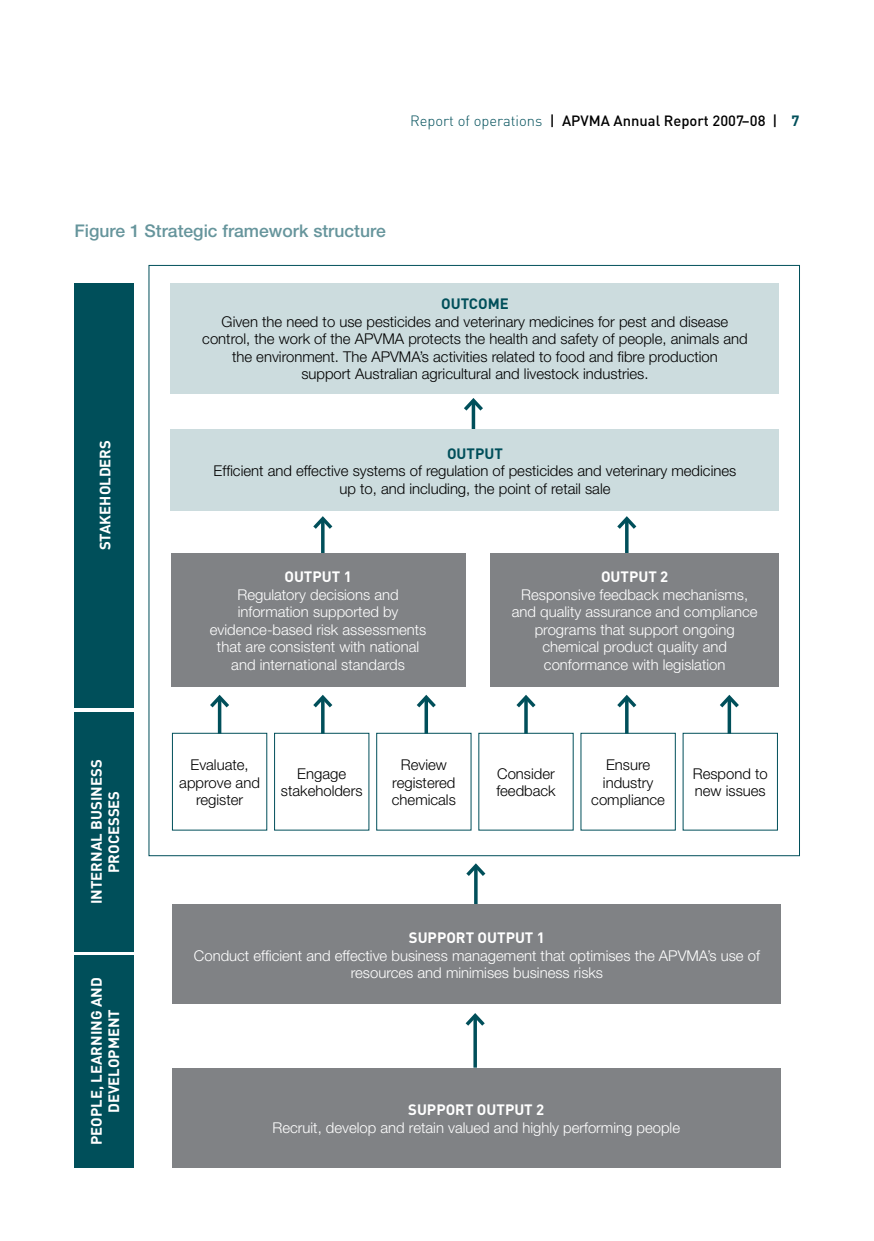
<style>
.page{position:relative;width:874px;height:1241px;background:#fff}
.page>*{position:absolute;margin:0;border:0;box-sizing:border-box;transform-origin:0 0}
.t1{font:500 17.5px "Helvetica Neue";color:#66959c}
.t2{font:300 14.88px/17.5px "Helvetica Neue";color:#000;text-align:center}
.t3{font:300 14.88px/17.5px "Helvetica Neue";color:#fff;text-align:center}
.t4{font:700 14.88px/17.5px "DIN";color:#fff;text-align:center}
.t5{font:700 14.88px "DIN";color:#004f5a}
.t6{font:500 14.7px "DIN";color:#000}
.s1{font-weight:300;color:#004f5a}
.s2{font-weight:700;color:#004f5a}
</style>
<div class="page">
<svg style="left:471px;top:414px;width:4px;height:15px"></svg>
<svg style="left:464px;top:398px;width:19px;height:16px"></svg>
<hr style="left:321px;top:518px;width:3px;height:37px;background:#004f5a">
<svg style="left:313px;top:516px;width:20px;height:16px"></svg>
<svg style="left:625px;top:532px;width:3px;height:21px"></svg>
<svg style="left:617px;top:516px;width:20px;height:16px"></svg>
<div style="left:172px;top:732px;width:95px;height:98px;border:1px solid #004f5a"></div>
<div style="left:274px;top:732px;width:95px;height:98px;border:1px solid #004f5a"></div>
<div style="left:376px;top:732px;width:95px;height:98px;border:1px solid #004f5a"></div>
<div style="left:171px;top:429px;width:607px;height:81px;background:#ccdcde"></div>
<div style="left:171px;top:283px;width:607px;height:110px;background:#ccdcde"></div>
<div style="left:171px;top:553px;width:294px;height:133px;background:#808285"></div>
<div style="left:490px;top:553px;width:288px;height:133px;background:#808285"></div>
<hr style="left:218px;top:697px;width:3px;height:36px;background:#004f5a">
<svg style="left:210px;top:694px;width:19px;height:17px"></svg>
<hr style="left:321px;top:697px;width:3px;height:36px;background:#004f5a">
<svg style="left:313px;top:694px;width:20px;height:17px"></svg>
<svg style="left:424px;top:711px;width:4px;height:22px"></svg>
<svg style="left:416px;top:694px;width:20px;height:17px"></svg>
<hr style="left:524px;top:697px;width:3px;height:36px;background:#004f5a">
<svg style="left:516px;top:695px;width:20px;height:16px"></svg>
<svg style="left:624px;top:711px;width:4px;height:22px"></svg>
<svg style="left:617px;top:694px;width:20px;height:17px"></svg>
<hr style="left:727px;top:697px;width:3px;height:36px;background:#004f5a">
<svg style="left:720px;top:694px;width:19px;height:17px"></svg>
<hr style="left:474px;top:865px;width:3px;height:40px;background:#004f5a">
<svg style="left:466px;top:863px;width:20px;height:16px"></svg>
<hr style="left:473px;top:1015px;width:3px;height:52px;background:#004f5a">
<svg style="left:465px;top:1013px;width:20px;height:16px"></svg>
<div style="left:173px;top:904px;width:607px;height:99px;background:#808285"></div>
<div style="left:172px;top:1067px;width:608px;height:99px;background:#808285"></div>
<div style="left:74px;top:283px;width:60px;height:424px;background:#004f5a"></div>
<div style="left:74px;top:711px;width:60px;height:240px;background:#004f5a"></div>
<div style="left:74px;top:954px;width:60px;height:212px;background:#004f5a"></div>
<p class="t6" style="left:410px;top:111px;width:390px"><span class="s1">Report of operations</span> | APVMA Annual Report 2007–08 | <span class="s2">7</span></p>
<p class="t1" style="left:74px;top:220px;width:312px">Figure 1 Strategic framework structure</p>
<p class="t4" style="left:96px;top:550px;width:111px;rotate:-90deg">STAKEHOLDERS</p>
<p class="t4" style="left:87px;top:904px;width:144px;rotate:-90deg">I NTERNAL BUSINESS<br>PROCESSES</p>
<p class="t4" style="left:87px;top:1144px;width:169px;rotate:-90deg">PEOPLE, LEARNING AND<br>DEVELOPMENT</p>
<p class="t5" style="left:441px;top:294px;width:69px">OUTCOM E</p>
<p class="t2" style="left:202px;top:312px;width:546px">Given the need to use pesticides and veterinary medicines for pest and disease control, the work of the APVMA protects the health and safety of people, animals and the environment. The APVMA’s activities related to food and fibre production<br>support Australian agricultural and livestock industries.</p>
<p class="t5" style="left:447px;top:443px;width:56px">OUTPUT</p>
<p class="t2" style="left:213px;top:462px;width:524px">Efficient and effective systems of regulation of pesticides and veterinary medicines up to, and including, the point of retail sale</p>
<p class="t4" style="left:284px;top:567px;width:69px">OUTPUT 1</p>
<p class="t3" style="left:210px;top:585px;width:218px">Regulatory decisions and information supported by evidence-based risk assessments that are consistent with national and international standards</p>
<p class="t4" style="left:600px;top:567px;width:69px">OUTPUT 2</p>
<p class="t3" style="left:511px;top:585px;width:247px">Responsive feedback mechanisms, and quality assurance and compliance programs that support ongoing chemical product quality and conformance with legislation</p>
<p class="t2" style="left:179px;top:755px;width:82px">Evaluate, approve and register</p>
<p class="t2" style="left:281px;top:764px;width:83px">Engage stakeholders</p>
<p class="t2" style="left:391px;top:755px;width:65px">Review registered chemicals</p>
<p class="t2" style="left:496px;top:764px;width:61px;text-align:left">Consider feedback</p>
<p class="t2" style="left:591px;top:755px;width:75px">Ensure industry compliance</p>
<p class="t2" style="left:692px;top:764px;width:76px;text-align:left">Respond to new issues</p>
<p class="t4" style="left:408px;top:928px;width:137px">SUPPORT OUTPUT 1</p>
<p class="t3" style="left:194px;top:946px;width:567px">Conduct efficient and effective business management that optimises the APVMA’s use of resources and minimises business risks</p>
<p class="t4" style="left:408px;top:1100px;width:137px">SUPPORT OUTPUT 2</p>
<p class="t3" style="left:272px;top:1117px;width:409px">Recruit, develop and retain valued and highly performing people</p>
</div>
